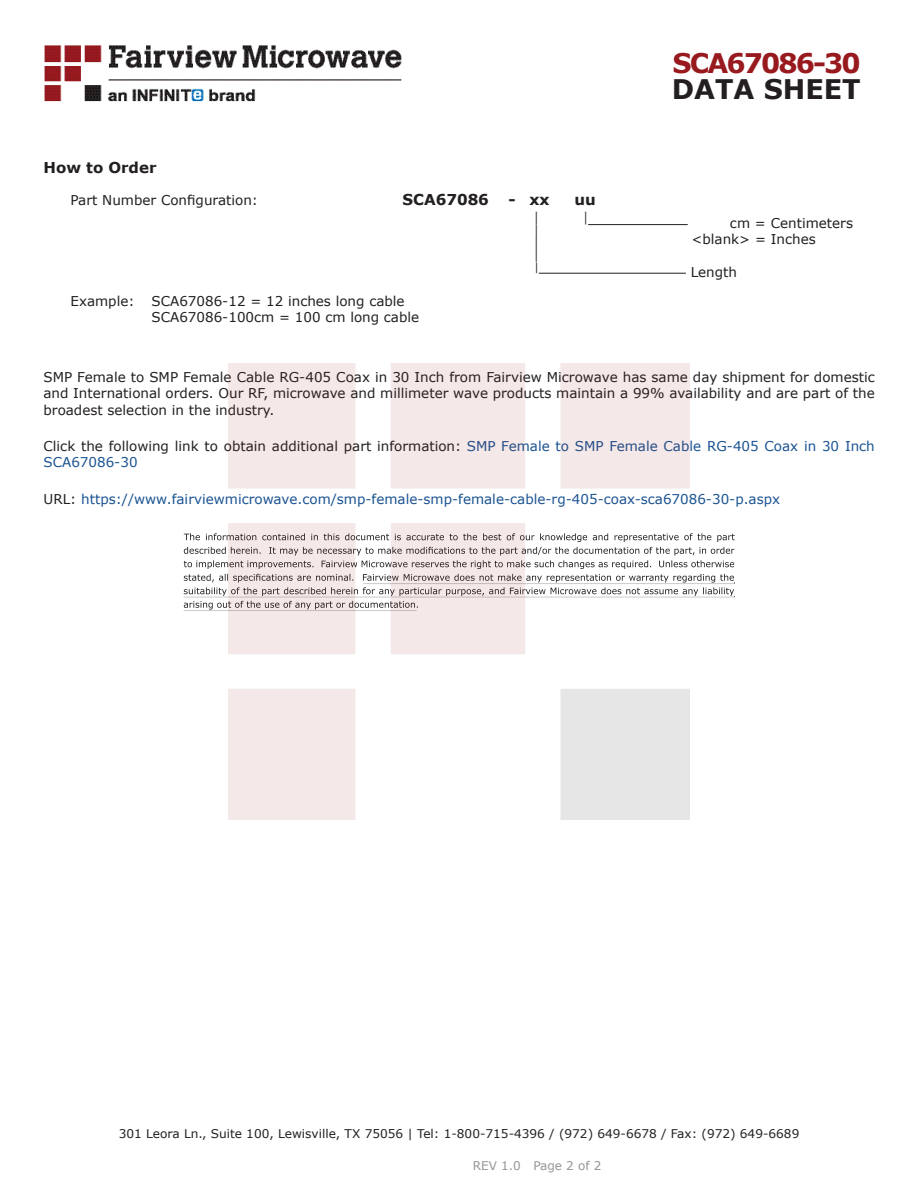
<style>
.page{position:relative;width:918px;height:1188px;background:#fff}
.page>*{position:absolute;margin:0;border:0;box-sizing:border-box;transform-origin:0 0}
.FM{font:700 27px "Verdana";letter-spacing:-.07em;color:#981a1e}
.t1{font:700 27px "Verdana";color:#231f20}
.Specs_Para{font:25.8px "Verdana";color:#231f20;scale:.39 1}
.Specs_Para-2{font:700 15px "Verdana";color:#231f20}
.Head1_for_Compliance{font:700 15px "Verdana";color:#231f20}
.Web_Description_Para{font:13.5px/16.2px "Verdana";color:#231f20;text-align:justify}
.Specs_Para-3{font:13.5px "Verdana";color:#231f20}
.URL_para{font:13.5px "Verdana";color:#1a5392}
.Specs_Para-4{font:13.5px "Verdana";color:#231f20;scale:.75 1}
.t2{font:12px "Verdana";color:#231f20}
.REV_Info{font:12px "Verdana";color:#939598}
.Specs_Para-5{font:11.25px "Verdana";color:#231f20;scale:.86 1}
.s1{color:#1a5392}
.s2{color:#231f20}
</style>
<div class="page">
<hr style="left:588px;top:224px;width:100px;height:1px;background:#231f20">
<hr style="left:539px;top:273px;width:147px;height:1px;background:#231f20">
<svg style="left:184px;top:533px;width:551px;height:77px"></svg>
<hr style="left:363px;top:583px;width:372px;height:1px;background:#231f20">
<hr style="left:183px;top:597px;width:551px;height:1px;background:#231f20">
<hr style="left:184px;top:610px;width:233px;height:1px;background:#231f20">
<img style="left:228px;top:364px;width:462px;height:456px">
<img style="left:44px;top:45px;width:358px;height:57px">
<p class="FM" style="left:673px;top:44px;width:190px">SCA67086-30</p>
<p class="t1" style="left:672px;top:70px;width:191px">DATA SHEET</p>
<p class="Head1_for_Compliance" style="left:44px;top:157px;width:115px">How to Order</p>
<p class="Specs_Para-3" style="left:70px;top:191px;width:189px">Part Number Configuration:</p>
<p class="Specs_Para-2" style="left:403px;top:189px;width:88px">SCA67086</p>
<p class="Specs_Para-2" style="left:508px;top:189px;width:43px">- xx</p>
<p class="Specs_Para-2" style="left:574px;top:189px;width:23px">uu</p>
<p class="Specs_Para-4" style="left:534px;top:208px;width:8px">|</p>
<p class="Specs_Para-4" style="left:584px;top:208px;width:8px">|</p>
<p class="Specs_Para-3" style="left:730px;top:214px;width:125px">cm = Centimeters</p>
<p class="Specs_Para-4" style="left:534px;top:221px;width:8px">|</p>
<p class="Specs_Para-3" style="left:692px;top:230px;width:126px">&lt;blank&gt; = Inches</p>
<p class="Specs_Para" style="left:534px;top:230px;width:13px">|</p>
<p class="Specs_Para-5" style="left:534px;top:259px;width:7px">|</p>
<p class="Specs_Para-3" style="left:691px;top:262px;width:48px">Length</p>
<p class="Specs_Para-3" style="left:70px;top:292px;width:66px">Example:</p>
<p class="Specs_Para-3" style="left:152px;top:292px;width:255px">SCA67086-12 = 12 inches long cable</p>
<p class="Specs_Para-3" style="left:152px;top:308px;width:269px">SCA67086-100cm = 100 cm long cable</p>
<p class="Web_Description_Para" style="left:44px;top:369px;width:833px">SMP Female to SMP Female Cable RG-405 Coax in 30 Inch from Fairview Microwave has same day shipment for domestic and International orders. Our RF, microwave and millimeter wave products maintain a 99% availability and are part of the broadest selection in the industry.</p>
<p class="Web_Description_Para" style="left:44px;top:438px;width:833px">Click the following link to obtain additional part information: <span class="s1">SMP Female to SMP Female Cable RG-405 Coax in 30 Inch<br>SCA67086-30</span></p>
<p class="URL_para" style="left:44px;top:489px;width:738px"><span class="s2">URL:</span> https://www.fairviewmicrowave.com/smp-female-smp-female-cable-rg-405-coax-sca67086-30-p.aspx</p>
<p class="t2" style="left:119px;top:1125px;width:682px">301 Leora Ln., Suite 100, Lewisville, TX 75056 | Tel: 1-800-715-4396 / (972) 649-6678 / Fax: (972) 649-6689</p>
<p class="REV_Info" style="left:473px;top:1157px;width:130px">REV 1.0 Page 2 of 2</p>
</div>
